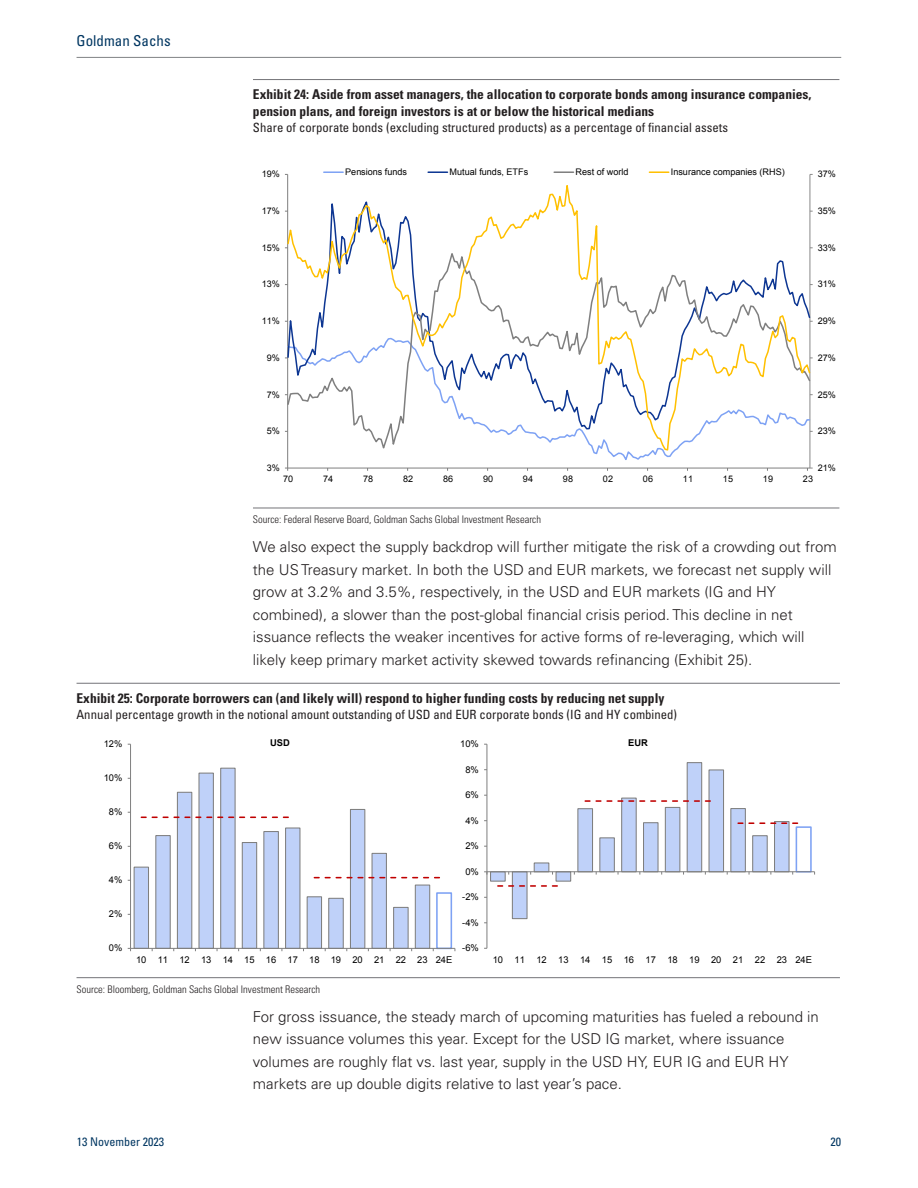
<style>
.page{position:relative;width:918px;height:1188px;background:#fff}
.page>*{position:absolute;margin:0;border:0;box-sizing:border-box;transform-origin:0 0}
.t1{font:300 15px/22.5px "Univers LT Std";color:#231f20}
.t2{font:condensed 15px "Univers LT Std";color:#003661}
.t3{font:700 condensed 13.5px/16.5px "Univers LT Std";color:#231f20}
.t4{font:condensed 12.75px "Univers LT Std";color:#231f20}
.t5{font:condensed 12px "Univers LT Std";color:#003661}
.t6{font:300 condensed 10.5px "Univers LT Std";color:#231f20}
.t7{font:9.3px "Arial";color:#000}
.t8{font:700 9.3px "Arial";letter-spacing:-.005em;color:#000}
.t9{font:9.15px "Arial";color:#000}
.t10{font:9px "Arial";letter-spacing:.005em;color:#000}
</style>
<div class="page">
<hr style="left:253px;top:79px;width:586px;height:1px;background:#737378">
<hr style="left:810px;top:174px;width:1px;height:294px;background:#898989">
<hr style="left:287px;top:174px;width:1px;height:294px;background:#7f7f7f">
<hr style="left:288px;top:468px;width:522px;height:1px;background:#7f7f7f">
<svg style="left:288px;top:175px;width:523px;height:277px"></svg>
<svg style="left:324px;top:171px;width:19px;height:2px"></svg>
<hr style="left:428px;top:171px;width:20px;height:2px;background:#0d3692">
<hr style="left:554px;top:171px;width:20px;height:2px;background:#7f7f7f">
<hr style="left:649px;top:171px;width:20px;height:2px;background:#ffc000">
<hr style="left:253px;top:508px;width:586px;height:1px;background:#737378">
<hr style="left:77px;top:683px;width:763px;height:1px;background:#737378">
<div style="left:436px;top:892px;width:16px;height:57px;border:2px solid #7ea2f4"></div>
<svg style="left:133px;top:767px;width:298px;height:181px"></svg>
<hr style="left:130px;top:744px;width:1px;height:204px;background:#7f7f7f">
<hr style="left:131px;top:948px;width:324px;height:1px;background:#7f7f7f">
<svg style="left:314px;top:877px;width:126px;height:1px"></svg>
<svg style="left:141px;top:817px;width:152px;height:1px"></svg>
<div style="left:796px;top:826px;width:16px;height:47px;border:2px solid #7ea2f4"></div>
<svg style="left:490px;top:762px;width:300px;height:158px"></svg>
<hr style="left:487px;top:744px;width:1px;height:204px;background:#7f7f7f">
<hr style="left:487px;top:871px;width:328px;height:1px;background:#7f7f7f">
<svg style="left:738px;top:822px;width:61px;height:2px"></svg>
<svg style="left:498px;top:885px;width:65px;height:2px"></svg>
<svg style="left:585px;top:800px;width:131px;height:2px"></svg>
<hr style="left:77px;top:977px;width:763px;height:1px;background:#737378">
<hr style="left:77px;top:57px;width:764px;height:1px;background:#808285">
<p class="t2" style="left:77px;top:35px;width:96px">Goldman Sachs</p>
<p class="t3" style="left:253px;top:88px;width:560px">Exhibit 24: Aside from asset managers, the allocation to corporate bonds among insurance companies, pension plans, and foreign investors is at or below the historical medians</p>
<p class="t4" style="left:253px;top:123px;width:477px">Share of corporate bonds (excluding structured products) as a percentage of financial assets</p>
<p class="t10" style="left:262px;top:169px;width:20px">19%</p>
<p class="t10" style="left:345px;top:167px;width:63px">Pensions funds</p>
<p class="t10" style="left:450px;top:167px;width:80px">Mutual funds, ETFs</p>
<p class="t10" style="left:576px;top:167px;width:54px">Rest of world</p>
<p class="t10" style="left:671px;top:167px;width:115px">Insurance companies (RHS)</p>
<p class="t10" style="left:818px;top:169px;width:20px">37%</p>
<p class="t10" style="left:262px;top:206px;width:20px">17%</p>
<p class="t10" style="left:818px;top:206px;width:20px">35%</p>
<p class="t9" style="left:262px;top:242px;width:20px">15%</p>
<p class="t9" style="left:818px;top:242px;width:20px">33%</p>
<p class="t9" style="left:262px;top:279px;width:20px">13%</p>
<p class="t9" style="left:818px;top:279px;width:20px">31%</p>
<p class="t10" style="left:262px;top:316px;width:20px">11%</p>
<p class="t10" style="left:818px;top:316px;width:20px">29%</p>
<p class="t10" style="left:267px;top:353px;width:15px">9%</p>
<p class="t10" style="left:818px;top:353px;width:20px">27%</p>
<p class="t10" style="left:267px;top:389px;width:15px">7%</p>
<p class="t10" style="left:818px;top:389px;width:20px">25%</p>
<p class="t9" style="left:267px;top:426px;width:15px">5%</p>
<p class="t9" style="left:818px;top:426px;width:20px">23%</p>
<p class="t10" style="left:267px;top:463px;width:15px">3%</p>
<p class="t10" style="left:818px;top:463px;width:20px">21%</p>
<p class="t10" style="left:283px;top:474px;width:12px">70</p>
<p class="t10" style="left:323px;top:474px;width:12px">74</p>
<p class="t10" style="left:363px;top:474px;width:12px">78</p>
<p class="t10" style="left:403px;top:474px;width:12px">82</p>
<p class="t10" style="left:443px;top:474px;width:12px">86</p>
<p class="t10" style="left:483px;top:474px;width:12px">90</p>
<p class="t10" style="left:523px;top:474px;width:12px">94</p>
<p class="t10" style="left:563px;top:474px;width:12px">98</p>
<p class="t10" style="left:603px;top:474px;width:12px">02</p>
<p class="t10" style="left:643px;top:474px;width:12px">06</p>
<p class="t10" style="left:683px;top:474px;width:12px">11</p>
<p class="t10" style="left:723px;top:474px;width:12px">15</p>
<p class="t10" style="left:763px;top:474px;width:12px">19</p>
<p class="t10" style="left:803px;top:474px;width:12px">23</p>
<p class="t6" style="left:253px;top:516px;width:290px">Source: Federal Reserve Board, Goldman Sachs Global Investment Research</p>
<p class="t1" style="left:253px;top:537px;width:585px">We also expect the supply backdrop will further mitigate the risk of a crowding out from the US Treasury market. In both the USD and EUR markets, we forecast net supply will grow at 3.2% and 3.5%, respectively, in the USD and EUR markets (IG and HY combined), a slower than the post-global financial crisis period. This decline in net issuance reflects the weaker incentives for active forms of re-leveraging, which will likely keep primary market activity skewed towards refinancing (Exhibit 25).</p>
<p class="t3" style="left:77px;top:691px;width:589px">Exhibit 25: Corporate borrowers can (and likely will) respond to higher funding costs by reducing net supply</p>
<p class="t4" style="left:77px;top:710px;width:602px">Annual percentage growth in the notional amount outstanding of USD and EUR corporate bonds (IG and HY combined)</p>
<p class="t7" style="left:104px;top:739px;width:20px">12%</p>
<p class="t7" style="left:104px;top:773px;width:20px">10%</p>
<p class="t7" style="left:109px;top:807px;width:15px">8%</p>
<p class="t7" style="left:109px;top:841px;width:15px">6%</p>
<p class="t7" style="left:109px;top:875px;width:15px">4%</p>
<p class="t7" style="left:109px;top:909px;width:15px">2%</p>
<p class="t7" style="left:109px;top:943px;width:15px">0%</p>
<p class="t8" style="left:270px;top:737px;width:21px">USD</p>
<p class="t7" style="left:136px;top:954px;width:318px">10 11 12 13 14 15 16 17 18 19 20 21 22 23 24E</p>
<p class="t6" style="left:77px;top:985px;width:245px">Source: Bloomberg, Goldman Sachs Global Investment Research</p>
<p class="t7" style="left:460px;top:739px;width:20px">10%</p>
<p class="t7" style="left:465px;top:764px;width:15px">8%</p>
<p class="t7" style="left:465px;top:790px;width:15px">6%</p>
<p class="t7" style="left:465px;top:815px;width:15px">4%</p>
<p class="t7" style="left:465px;top:841px;width:15px">2%</p>
<p class="t7" style="left:465px;top:866px;width:15px">0%</p>
<p class="t7" style="left:462px;top:892px;width:18px">-2%</p>
<p class="t7" style="left:462px;top:917px;width:18px">-4%</p>
<p class="t7" style="left:462px;top:943px;width:18px">-6%</p>
<p class="t8" style="left:628px;top:737px;width:21px">EUR</p>
<p class="t7" style="left:493px;top:954px;width:321px">10 11 12 13 14 15 16 17 18 19 20 21 22 23 24E</p>
<p class="t1" style="left:253px;top:1007px;width:567px">For gross issuance, the steady march of upcoming maturities has fueled a rebound in new issuance volumes this year. Except for the USD IG market, where issuance volumes are roughly flat vs. last year, supply in the USD HY, EUR IG and EUR HY markets are up double digits relative to last year’s pace.</p>
<p class="t5" style="left:77px;top:1137px;width:89px">13 November 2023</p>
<p class="t5" style="left:831px;top:1137px;width:12px">20</p>
</div>
